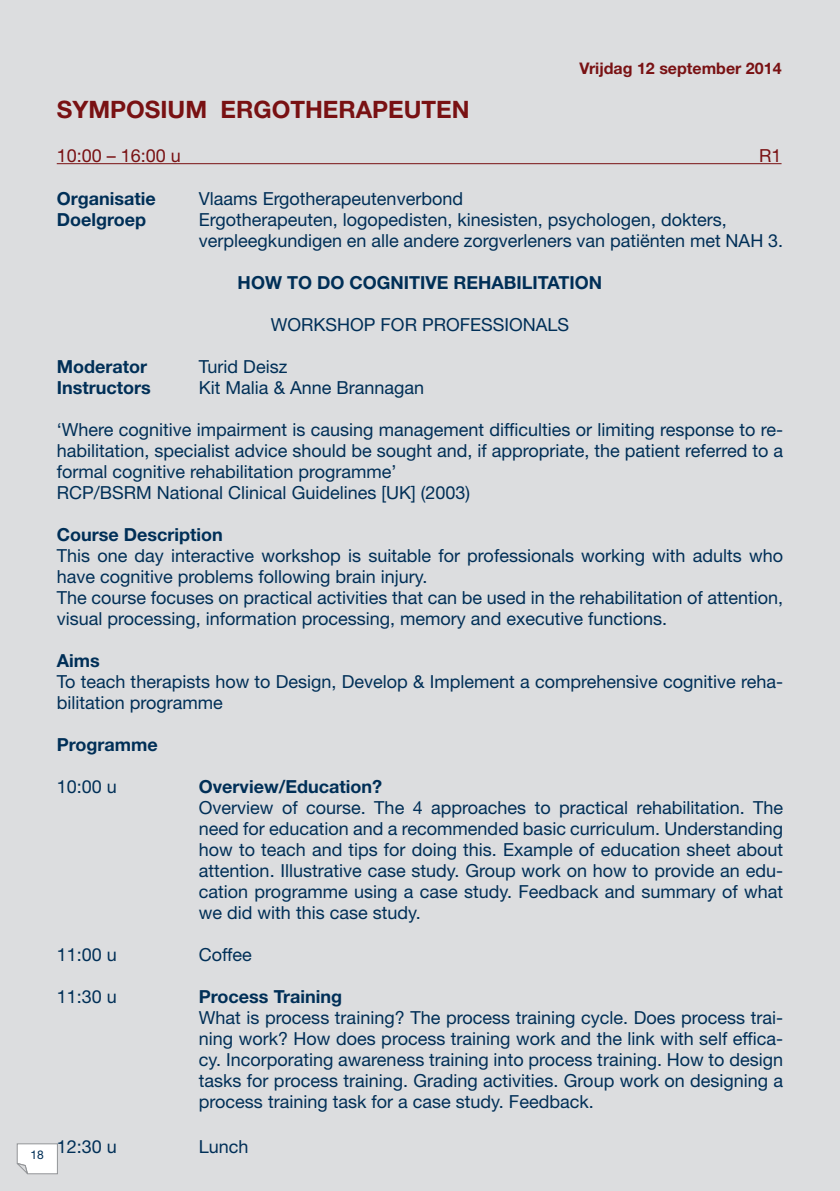
<style>
.page{position:relative;width:840px;height:1191px;background:#fff}
.page>*{position:absolute;margin:0;border:0;box-sizing:border-box;transform-origin:0 0}
.t1{font:700 24px "Helvetica Neue LT Std";color:#791113}
.t2{font:18px/21px "Helvetica Neue LT Std";color:#002f57}
.t3{font:700 18px "Helvetica Neue LT Std";color:#002f57}
.t4{font:18px "Helvetica Neue LT Std";color:#791113}
.t5{font:700 16px "Helvetica Neue LT Std";color:#791113}
.t6{font:12px "Helvetica Neue LT Std";color:#002f57}
</style>
<div class="page">
<div style="left:0;top:0;width:839px;height:1191px;background:#dcdddf"></div>
<svg style="left:16px;top:1143px;width:42px;height:31px"></svg>
<hr style="left:57px;top:163px;width:724px;height:1px;background:#791113">
<p class="t6" style="left:31px;top:1147px;width:15px">18</p>
<p class="t5" style="left:579px;top:58px;width:203px">Vrijdag 12 september 2014</p>
<h1 class="t1" style="left:57px;top:94px;width:414px">SYMPOSIUM ERGOTHERAPEUTEN</h1>
<p class="t4" style="left:57px;top:145px;width:126px">10:00 – 16:00 u</p>
<p class="t4" style="left:758px;top:145px;width:24px">R1</p>
<p class="t3" style="left:57px;top:187px;width:100px">Organisatie</p>
<p class="t2" style="left:199px;top:188px;width:265px">Vlaams Ergotherapeutenverbond</p>
<p class="t3" style="left:57px;top:208px;width:91px">Doelgroep</p>
<p class="t2" style="left:199px;top:209px;width:585px">Ergotherapeuten, logopedisten, kinesisten, psychologen, dokters, verpleegkundigen en alle andere zorgverleners van patiënten met NAH 3.</p>
<p class="t3" style="left:237px;top:271px;width:366px">HOW TO DO COGNITIVE REHABILITATION</p>
<p class="t2" style="left:271px;top:314px;width:300px">WORKSHOP FOR PROFESSIONALS</p>
<p class="t3" style="left:57px;top:355px;width:92px">Moderator</p>
<p class="t2" style="left:199px;top:356px;width:90px">Turid Deisz</p>
<p class="t3" style="left:57px;top:376px;width:95px">Instructors</p>
<p class="t2" style="left:199px;top:377px;width:227px">Kit Malia &amp; Anne Brannagan</p>
<p class="t2" style="left:57px;top:419px;width:727px">‘Where cognitive impairment is causing management difficulties or limiting response to re&shy;habilitation, specialist advice should be sought and, if appropriate, the patient referred to a formal cognitive rehabilitation programme’<br>RCP/BSRM National Clinical Guidelines [UK] (2003)</p>
<p class="t3" style="left:57px;top:523px;width:167px">Course Description</p>
<p class="t2" style="left:57px;top:545px;width:727px">This one day interactive workshop is suitable for professionals working with adults who have cognitive problems following brain injury.<br>The course focuses on practical activities that can be used in the rehabilitation of attention, visual processing, information processing, memory and executive functions.</p>
<p class="t3" style="left:57px;top:649px;width:44px">Aims</p>
<p class="t2" style="left:57px;top:671px;width:727px">To teach therapists how to Design, Develop &amp; Implement a comprehensive cognitive reha&shy;bilitation programme</p>
<p class="t3" style="left:57px;top:733px;width:102px">Programme</p>
<p class="t2" style="left:57px;top:776px;width:62px">10:00 u</p>
<p class="t3" style="left:199px;top:775px;width:185px">Overview/Education?</p>
<p class="t2" style="left:199px;top:797px;width:585px;text-align:justify">Overview of course. The 4 approaches to practical rehabilitation. The need for education and a recommended basic curriculum. Understanding how to teach and tips for doing this. Example of education sheet about attention. Illustrative case study. Group work on how to provide an edu&shy;cation programme using a case study. Feedback and summary of what we did with this case study.</p>
<p class="t2" style="left:57px;top:944px;width:62px">11:00 u</p>
<p class="t2" style="left:199px;top:944px;width:54px">Coffee</p>
<p class="t2" style="left:57px;top:986px;width:62px">11:30 u</p>
<p class="t3" style="left:199px;top:985px;width:144px">Process Training</p>
<p class="t2" style="left:199px;top:1007px;width:585px;text-align:justify">What is process training? The process training cycle. Does process trai&shy;ning work? How does process training work and the link with self effica&shy;cy. Incorporating awareness training into process training. How to design tasks for process training. Grading activities. Group work on designing a process training task for a case study. Feedback.</p>
<p class="t2" style="left:57px;top:1136px;width:62px">12:30 u</p>
<p class="t2" style="left:199px;top:1136px;width:51px">Lunch</p>
</div>
